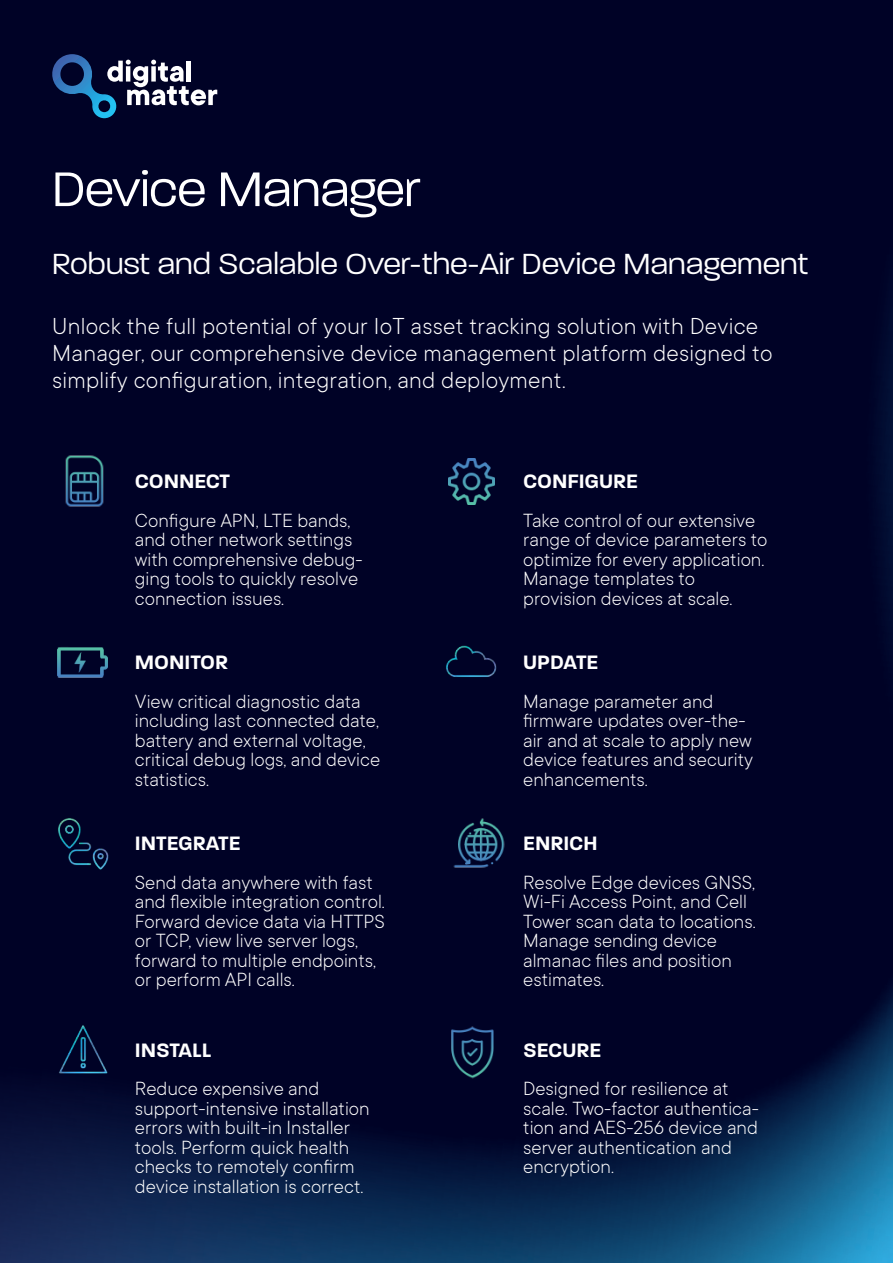
<style>
.page{position:relative;width:893px;height:1263px;background:#fff}
.page>*{position:absolute;margin:0;border:0;box-sizing:border-box;transform-origin:0 0}
.t1{font:300 52.5px "Paralucent";color:#fff}
.t2{font:300 31.5px "Paralucent";letter-spacing:.01em;color:#fff}
.t3{font:300 25.5px/27px "TT Commons";letter-spacing:.01em;color:#fff}
.t4{font:300 21px/19.5px "TT Commons";color:#fff}
.t5{font:600 21px "Paralucent";color:#fff}
</style>
<div class="page">
<img style="left:0;top:0;width:893px;height:1263px">
<svg style="left:50px;top:54px;width:167px;height:64px;background:#313e5f"></svg>
<img style="left:57px;top:454px;width:55px;height:55px">
<img style="left:448px;top:458px;width:46px;height:46px">
<img style="left:58px;top:637px;width:50px;height:50px">
<img style="left:440px;top:631px;width:62px;height:62px">
<img style="left:52px;top:812px;width:61px;height:62px">
<img style="left:445px;top:1025px;width:55px;height:55px">
<img style="left:52px;top:1018px;width:62px;height:61px">
<img style="left:451px;top:815px;width:56px;height:56px">
<h1 class="t1" style="left:52px;top:159px;width:370px">Device Manager</h1>
<h2 class="t2" style="left:52px;top:246px;width:757px">Robust and Scalable Over-the-Air Device Management</h2>
<p class="t3" style="left:52px;top:312px;width:722px">Unlock the full potential of your IoT asset tracking solution with Device<br>Manager, our comprehensive device management platform designed to simplify configuration, integration, and deployment.</p>
<p class="t5" style="left:135px;top:469px;width:97px">CONNECT</p>
<p class="t4" style="left:135px;top:510px;width:229px">Configure APN, LTE bands, and other network settings with comprehensive debug&shy;ging tools to quickly resolve connection issues.</p>
<p class="t5" style="left:135px;top:650px;width:95px">MONITOR</p>
<p class="t4" style="left:135px;top:690px;width:247px">View critical diagnostic data including last connected date, battery and external voltage, critical debug logs, and device statistics.</p>
<p class="t5" style="left:135px;top:831px;width:107px">INTEGRATE</p>
<p class="t4" style="left:135px;top:871px;width:251px">Send data anywhere with fast and flexible integration control.<br>Forward device data via HTTPS or TCP, view live server logs, forward to multiple endpoints, or perform API calls.</p>
<p class="t5" style="left:135px;top:1037px;width:78px">INSTALL</p>
<p class="t4" style="left:135px;top:1078px;width:236px">Reduce expensive and support-intensive installation errors with built-in Installer tools. Perform quick health checks to remotely confirm device installation is correct.</p>
<p class="t5" style="left:523px;top:469px;width:116px">CONFIGURE</p>
<p class="t4" style="left:523px;top:510px;width:246px">Take control of our extensive range of device parameters to optimize for every application.<br>Manage templates to provision devices at scale.</p>
<p class="t5" style="left:523px;top:650px;width:77px">UPDATE</p>
<p class="t4" style="left:523px;top:690px;width:232px">Manage parameter and firmware updates over-the&shy;air and at scale to apply new device features and security enhancements.</p>
<p class="t5" style="left:523px;top:831px;width:76px">ENRICH</p>
<p class="t4" style="left:523px;top:871px;width:234px">Resolve Edge devices GNSS,<br>Wi-Fi Access Point, and Cell<br>Tower scan data to locations.<br>Manage sending device almanac files and position estimates.</p>
<p class="t5" style="left:523px;top:1037px;width:80px">SECURE</p>
<p class="t4" style="left:523px;top:1078px;width:237px">Designed for resilience at scale. Two-factor authentica&shy;tion and AES-256 device and server authentication and encryption.</p>
</div>
